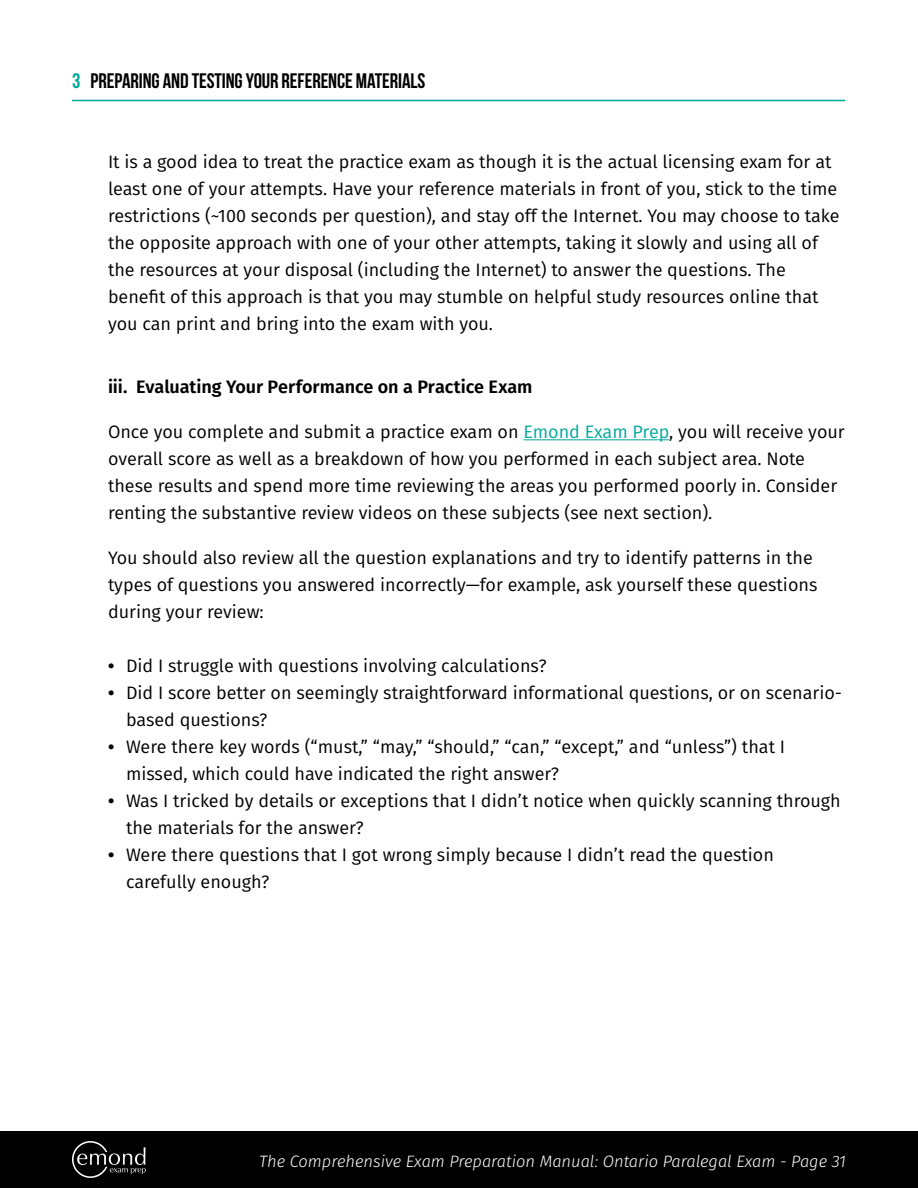
<style>
.page{position:relative;width:918px;height:1188px;background:#fff}
.page>*{position:absolute;margin:0;border:0;box-sizing:border-box;transform-origin:0 0}
.t1{font:700 21px "Bebas Neue";letter-spacing:-.005em;color:#000}
.t2{font:18px/27px "Fira Sans";color:#000}
.t3{font:600 18px "Fira Sans";letter-spacing:-.005em;color:#000}
.t4{font:italic 300 16.5px "Fira Sans";color:#fff}
.s1{color:#00a99b}
.s2{font-weight:700}
</style>
<div class="page">
<div style="left:0;top:1131px;width:918px;height:57px;background:#000"></div>
<svg style="left:72px;top:1141px;width:74px;height:37px"></svg>
<hr style="left:72px;top:100px;width:773px;height:1px;background:#00a99b">
<hr style="left:523px;top:439px;width:146px;height:1px;background:#00a99b">
<p class="t1" style="left:72px;top:69px;width:355px"><span class="s1">3</span> PREPARING AND TESTING YOUR REFERENCE MATERIALS</p>
<p class="t2" style="left:108px;top:148px;width:733px">It is a good idea to treat the practice exam as though it is the actual licensing exam for at least one of your attempts. Have your reference materials in front of you, stick to the time restrictions (~100 seconds per question), and stay off the Internet. You may choose to take the opposite approach with one of your other attempts, taking it slowly and using all of the resources at your disposal (including the Internet) to answer the questions. The benefit of this approach is that you may stumble on helpful study resources online that you can print and bring into the exam with you.</p>
<p class="t3" style="left:108px;top:372px;width:426px">iii. Evaluating Your Performance on a Practice Exam</p>
<p class="t2" style="left:108px;top:418px;width:738px">Once you complete and submit a practice exam on <span class="s1">Emond Exam Prep</span>, you will receive your overall score as well as a breakdown of how you performed in each subject area. Note these results and spend more time reviewing the areas you performed poorly in. Consider renting the substantive review videos on these subjects (see next section).</p>
<p class="t2" style="left:108px;top:544px;width:711px">You should also review all the question explanations and try to identify patterns in the types of questions you answered incorrectly—for example, ask yourself these questions during your review:</p>
<p class="t2" style="left:108px;top:652px;width:440px"><span class="s2">•</span> Did I struggle with questions involving calculations?</p>
<p class="t2" style="left:126px;top:679px;width:718px;text-indent:-18px"><span class="s2">•</span> Did I score better on seemingly straightforward informational questions, or on scenario&shy;based questions?</p>
<p class="t2" style="left:126px;top:733px;width:661px;text-indent:-18px"><span class="s2">•</span> Were there key words (“must,” “may,” “should,” “can,” “except,” and “unless”) that I missed, which could have indicated the right answer?</p>
<p class="t2" style="left:126px;top:787px;width:716px;text-indent:-18px"><span class="s2">•</span> Was I tricked by details or exceptions that I didn’t notice when quickly scanning through the materials for the answer?</p>
<p class="t2" style="left:126px;top:841px;width:649px;text-indent:-18px"><span class="s2">•</span> Were there questions that I got wrong simply because I didn’t read the question carefully enough?</p>
<p class="t4" style="left:259px;top:1150px;width:588px">The Comprehensive Exam Preparation Manual: Ontario Paralegal Exam - Page 31</p>
</div>
